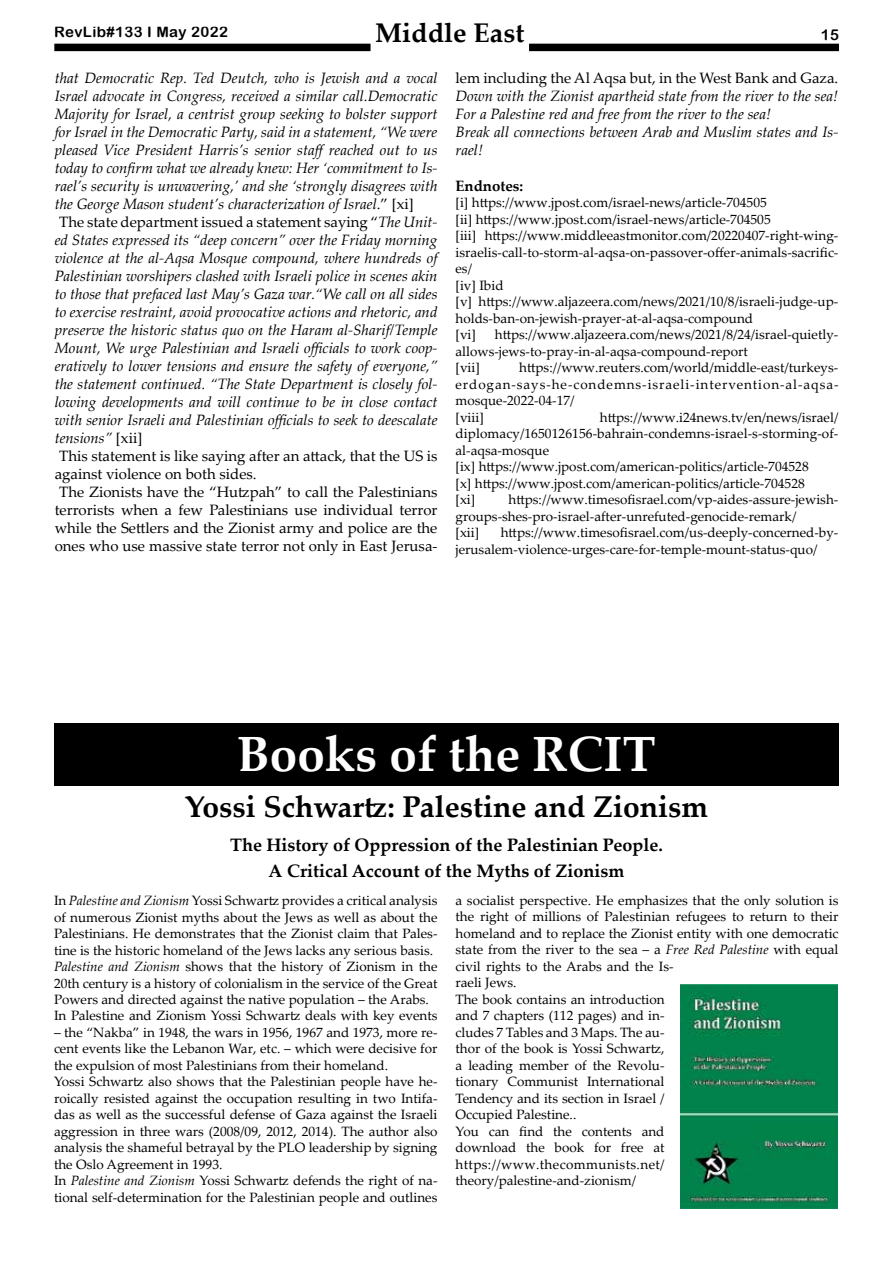
<style>
.page{position:relative;width:893px;height:1263px;background:#fff}
.page>*{position:absolute;margin:0;border:0;box-sizing:border-box;transform-origin:0 0}
.t1{font:700 49.5px "Palatino Linotype";color:#fff}
.t2{font:700 30px "Palatino Linotype";color:#000}
.t3{font:700 27px "Palatino Linotype";color:#000}
.t4{font:700 18px/25.5px "Palatino Linotype";color:#000;text-align:center}
.t5{font:italic 15px/18px "Palatino Linotype";color:#000}
.t6{font:15px "Palatino Linotype";color:#000}
.t7{font:15px "Arial Rounded MT Bold";letter-spacing:.025em;color:#000}
.t8{font:700 15px "Palatino Linotype";color:#000}
.t9{font:13.5px/16.5px "Palatino Linotype";color:#000}
.s1{font-style:normal}
.s2{font-style:italic}
</style>
<div class="page">
<div style="left:54px;top:44px;width:785px;height:7px;background:#000"></div>
<div style="left:54px;top:723px;width:785px;height:63px;background:#000"></div>
<img style="left:680px;top:985px;width:157px;height:223px">
<div style="left:371px;top:22px;width:158px;height:32px;background:#fff"></div>
<h3 class="t3" style="left:375px;top:14px;width:151px">Middle East</h3>
<p class="t7" style="left:54px;top:23px;width:175px">RevLib#133 I May 2022</p>
<p class="t7" style="left:821px;top:26px;width:20px">15</p>
<p class="t5" style="left:55px;top:68px;width:384px">that Democratic Rep. Ted Deutch, who is Jewish and a vocal</p>
<p class="t5" style="left:55px;top:86px;width:384px">Israel advocate in Congress, received a similar call.Democratic</p>
<p class="t5" style="left:55px;top:104px;width:384px">Majority for Israel, a centrist group seeking to bolster support</p>
<p class="t5" style="left:55px;top:122px;width:384px">for Israel in the Democratic Party, said in a statement, “We were</p>
<p class="t5" style="left:55px;top:140px;width:384px">pleased Vice President Harris’s senior staff reached out to us</p>
<p class="t5" style="left:55px;top:158px;width:384px">today to confirm what we already knew: Her ‘commitment to Is-</p>
<p class="t5" style="left:55px;top:176px;width:384px">rael’s security is unwavering,’ and she ‘strongly disagrees with</p>
<p class="t5" style="left:55px;top:194px;width:361px">the George Mason student’s characterization of Israel<span class="s1">.” [xi]</span></p>
<p class="t6" style="left:59px;top:211px;width:380px">The state department issued a statement saying “<span class="s2">The Unit-</span></p>
<p class="t5" style="left:55px;top:230px;width:384px">ed States expressed its “deep concern” over the Friday morning</p>
<p class="t5" style="left:55px;top:248px;width:384px">violence at the al-Aqsa Mosque compound, where hundreds of</p>
<p class="t5" style="left:55px;top:266px;width:384px">Palestinian worshipers clashed with Israeli police in scenes akin</p>
<p class="t5" style="left:55px;top:284px;width:384px">to those that prefaced last May’s Gaza war.“We call on all sides</p>
<p class="t5" style="left:55px;top:302px;width:384px">to exercise restraint, avoid provocative actions and rhetoric, and</p>
<p class="t5" style="left:55px;top:320px;width:384px">preserve the historic status quo on the Haram al-Sharif/Temple</p>
<p class="t5" style="left:55px;top:338px;width:384px">Mount, We urge Palestinian and Israeli officials to work coop-</p>
<p class="t5" style="left:55px;top:356px;width:384px">eratively to lower tensions and ensure the safety of everyone,”</p>
<p class="t5" style="left:55px;top:374px;width:384px">the statement continued. “The State Department is closely fol-</p>
<p class="t5" style="left:55px;top:392px;width:384px">lowing developments and will continue to be in close contact</p>
<p class="t5" style="left:55px;top:410px;width:384px">with senior Israeli and Palestinian officials to seek to deescalate</p>
<p class="t5" style="left:55px;top:428px;width:89px">tensions” <span class="s1">[xii]</span></p>
<p class="t6" style="left:59px;top:445px;width:380px">This statement is like saying after an attack, that the US is</p>
<p class="t6" style="left:55px;top:463px;width:204px">against violence on both sides.</p>
<p class="t6" style="left:59px;top:481px;width:380px">The Zionists have the “Hutzpah” to call the Palestinians</p>
<p class="t6" style="left:55px;top:499px;width:384px">terrorists when a few Palestinians use individual terror</p>
<p class="t6" style="left:55px;top:517px;width:384px">while the Settlers and the Zionist army and police are the</p>
<p class="t6" style="left:55px;top:535px;width:384px">ones who use massive state terror not only in East Jerusa-</p>
<p class="t6" style="left:455px;top:67px;width:384px">lem including the Al Aqsa but, in the West Bank and Gaza.</p>
<p class="t5" style="left:455px;top:86px;width:384px">Down with the Zionist apartheid state from the river to the sea!<br>For a Palestine red and free from the river to the sea!<br>Break all connections between Arab and Muslim states and Is&shy;rael!</p>
<p class="t8" style="left:455px;top:175px;width:69px">Endnotes:</p>
<p class="t9" style="left:455px;top:194px;width:384px">[i] https://www.jpost.com/israel-news/article-704505<br>[ii] https://www.jpost.com/israel-news/article-704505<br>[iii] https://www.middleeastmonitor.com/20220407-right-wing&shy;israelis-call-to-storm-al-aqsa-on-passover-offer-animals-sacrific&shy;es/<br>[iv] Ibid<br>[v] https://www.aljazeera.com/news/2021/10/8/israeli-judge-up&shy;holds-ban-on-jewish-prayer-at-al-aqsa-compound<br>[vi]</p>
<p class="t9" style="left:455px;top:326px;width:384px;text-indent:39px">https://www.aljazeera.com/news/2021/8/24/israel-quietly&shy;allows-jews-to-pray-in-al-aqsa-compound-report<br>[vii]</p>
<p class="t9" style="left:455px;top:359px;width:384px;text-indent:64px">https://www.reuters.com/world/middle-east/turkeys&shy;erdogan-says-he-condemns-israeli-intervention-al-aqsa&shy;mosque-2022-04-17/<br>[viii]</p>
<p class="t9" style="left:455px;top:408px;width:384px;text-indent:144px">https://www.i24news.tv/en/news/israel/ diplomacy/1650126156-bahrain-condemns-israel-s-storming-of&shy;al-aqsa-mosque<br>[ix] https://www.jpost.com/american-politics/article-704528<br>[x] https://www.jpost.com/american-politics/article-704528<br>[xi]</p>
<p class="t9" style="left:455px;top:491px;width:384px;text-indent:53px">https://www.timesofisrael.com/vp-aides-assure-jewish&shy;groups-shes-pro-israel-after-unrefuted-genocide-remark/<br>[xii]</p>
<p class="t9" style="left:455px;top:524px;width:384px;text-indent:45px">https://www.timesofisrael.com/us-deeply-concerned-by&shy;jerusalem-violence-urges-care-for-temple-mount-status-quo/</p>
<h1 class="t1" style="left:237px;top:719px;width:420px">Books of the RCIT</h1>
<h2 class="t2" style="left:185px;top:785px;width:524px">Yossi Schwartz: Palestine and Zionism</h2>
<h3 class="t4" style="left:230px;top:832px;width:434px">The History of Oppression of the Palestinian People.<br>A Critical Account of the Myths of Zionism</h3>
<p class="t9" style="left:54px;top:892px;width:385px">In <span class="s2">Palestine and Zionism</span> Yossi Schwartz provides a critical analysis of numerous Zionist myths about the Jews as well as about the Palestinians. He demonstrates that the Zionist claim that Pales&shy;tine is the historic homeland of the Jews lacks any serious basis.<br><span class="s2">Palestine and Zionism</span> shows that the history of Zionism in the 20th century is a history of colonialism in the service of the Great Powers and directed against the native population – the Arabs.<br>In Palestine and Zionism Yossi Schwartz deals with key events</p>
<p class="t9" style="left:54px;top:1023px;width:385px">– the “Nakba” in 1948, the wars in 1956, 1967 and 1973, more re&shy;cent events like the Lebanon War, etc. – which were decisive for the expulsion of most Palestinians from their homeland.<br>Yossi Schwartz also shows that the Palestinian people have he&shy;roically resisted against the occupation resulting in two Intifa&shy;das as well as the successful defense of Gaza against the Israeli aggression in three wars (2008/09, 2012, 2014). The author also analysis the shameful betrayal by the PLO leadership by signing the Oslo Agreement in 1993.<br>In <span class="s2">Palestine and Zionism</span> Yossi Schwartz defends the right of na&shy;tional self-determination for the Palestinian people and outlines</p>
<p class="t9" style="left:455px;top:891px;width:385px">a socialist perspective. He emphasizes that the only solution is the right of millions of Palestinian refugees to return to their homeland and to replace the Zionist entity with one democratic state from the river to the sea – a <span class="s2">Free Red Palestine</span> with equal civil rights to the Arabs and the Is-<br>raeli Jews.<br>The book contains an introduction<br>and 7 chapters (112 pages) and in-<br>cludes 7 Tables and 3 Maps. The au-<br>thor of the book is Yossi Schwartz,<br>a leading member of the Revolu-<br>tionary Communist International<br>Tendency and its section in Israel /<br>Occupied Palestine..<br>You can find the contents and<br>download the book for free at https://www.thecommunists.net/ theory/palestine-and-zionism/</p>
</div>
